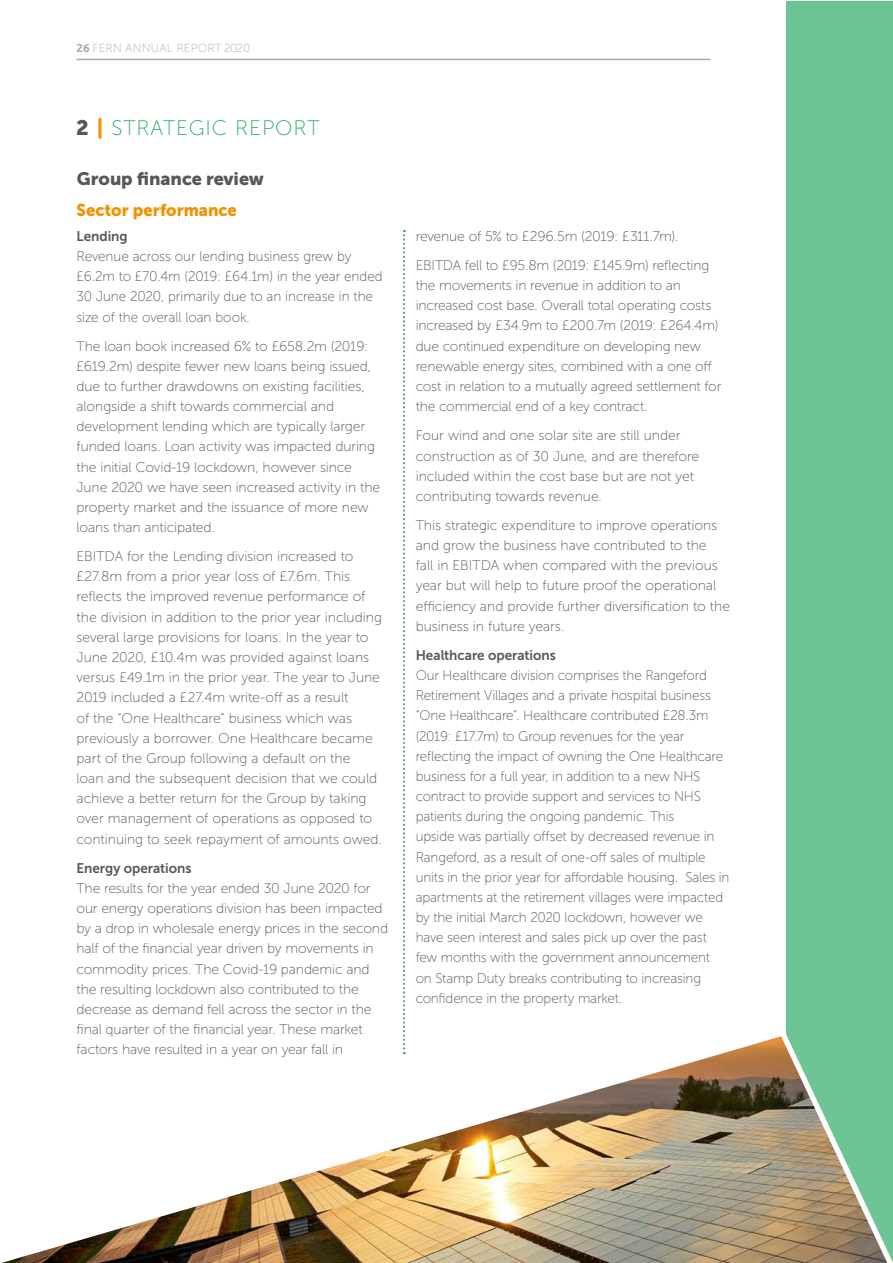
<style>
.page{position:relative;width:893px;height:1263px;background:#fff}
.page>*{position:absolute;margin:0;border:0;box-sizing:border-box;transform-origin:0 0}
.t1{font:21px "Museo Sans 100";letter-spacing:.04em;color:#2fab66}
.t2{font:18px "Museo Sans 900";letter-spacing:-.005em;color:#575756}
.t3{font:17.1px "Museo Sans 900";color:#f39200}
.t4{font:13.95px/20.1px "Museo Sans 100";letter-spacing:-.01em;color:#575756}
.t5{font:13.95px "Museo Sans 700";color:#575756}
.t6{font:11.7px "Museo Sans 100";letter-spacing:.02em;color:#ababab}
.s1{font-family:"Ubuntu";font-weight:700}
.s2{font-family:"Museo Sans 900";color:#575756}
.s3{font-family:"Museo Sans 900";color:#f39200}
</style>
<div class="page">
<div style="left:786px;top:1px;width:107px;height:1262px;background:#6dc494"></div>
<hr style="left:77px;top:59px;width:633px;height:1px;background:#ababab">
<svg style="left:403px;top:230px;width:2px;height:805px"></svg>
<img style="left:1px;top:1035px;width:773px;height:228px">
<svg style="left:774px;top:1034px;width:119px;height:229px"></svg>
<p class="t6" style="left:77px;top:42px;width:175px"><span class="s1">26</span> FERN ANNUAL REPORT 2020</p>
<p class="t1" style="left:76px;top:116px;width:245px"><span class="s2">2</span> <span class="s3">|</span> STRATEGIC REPORT</p>
<h3 class="t2" style="left:77px;top:168px;width:189px">Group finance review</h3>
<p class="t3" style="left:77px;top:200px;width:162px">Sector performance</p>
<p class="t5" style="left:77px;top:228px;width:53px">Lending</p>
<p class="t4" style="left:77px;top:246px;width:308px">Revenue across our lending business grew by £6.2m to £70.4m (2019: £64.1m) in the year ended 30 June 2020, primarily due to an increase in the size of the overall loan book.</p>
<p class="t4" style="left:77px;top:336px;width:305px">The loan book increased 6% to £658.2m (2019: £619.2m) despite fewer new loans being issued, due to further drawdowns on existing facilities, alongside a shift towards commercial and development lending which are typically larger funded loans. Loan activity was impacted during the initial Covid-19 lockdown, however since June 2020 we have seen increased activity in the property market and the issuance of more new loans than anticipated.</p>
<p class="t4" style="left:77px;top:546px;width:307px">EBITDA for the Lending division increased to £27.8m from a prior year loss of £7.6m. This reflects the improved revenue performance of the division in addition to the prior year including several large provisions for loans. In the year to June 2020, £10.4m was provided against loans versus £49.1m in the prior year. The year to June 2019 included a £27.4m write-off as a result<br>of the “One Healthcare” business which was previously a borrower. One Healthcare became part of the Group following a default on the<br>loan and the subsequent decision that we could achieve a better return for the Group by taking over management of operations as opposed to continuing to seek repayment of amounts owed.</p>
<p class="t5" style="left:77px;top:860px;width:116px">Energy operations</p>
<p class="t4" style="left:77px;top:878px;width:313px">The results for the year ended 30 June 2020 for our energy operations division has been impacted by a drop in wholesale energy prices in the second half of the financial year driven by movements in commodity prices. The Covid-19 pandemic and the resulting lockdown also contributed to the decrease as demand fell across the sector in the final quarter of the financial year. These market factors have resulted in a year on year fall in</p>
<p class="t4" style="left:416px;top:226px;width:264px">revenue of 5% to £296.5m (2019: £311.7m).</p>
<p class="t4" style="left:416px;top:255px;width:307px">EBITDA fell to £95.8m (2019: £145.9m) reflecting the movements in revenue in addition to an increased cost base. Overall total operating costs increased by £34.9m to £200.7m (2019: £264.4m) due continued expenditure on developing new renewable energy sites, combined with a one off cost in relation to a mutually agreed settlement for the commercial end of a key contract.</p>
<p class="t4" style="left:416px;top:426px;width:285px">Four wind and one solar site are still under construction as of 30 June, and are therefore included within the cost base but are not yet contributing towards revenue.</p>
<p class="t4" style="left:416px;top:515px;width:316px">This strategic expenditure to improve operations and grow the business have contributed to the<br>fall in EBITDA when compared with the previous year but will help to future proof the operational efficiency and provide further diversification to the business in future years.</p>
<p class="t5" style="left:416px;top:647px;width:142px">Healthcare operations</p>
<p class="t4" style="left:416px;top:665px;width:315px">Our Healthcare division comprises the Rangeford Retirement Villages and a private hospital business “One Healthcare”. Healthcare contributed £28.3m (2019: £17.7m) to Group revenues for the year reflecting the impact of owning the One Healthcare business for a full year, in addition to a new NHS contract to provide support and services to NHS patients during the ongoing pandemic. This<br>upside was partially offset by decreased revenue in Rangeford, as a result of one-off sales of multiple units in the prior year for affordable housing. Sales in apartments at the retirement villages were impacted by the initial March 2020 lockdown, however we have seen interest and sales pick up over the past few months with the government announcement on Stamp Duty breaks contributing to increasing confidence in the property market.</p>
</div>
